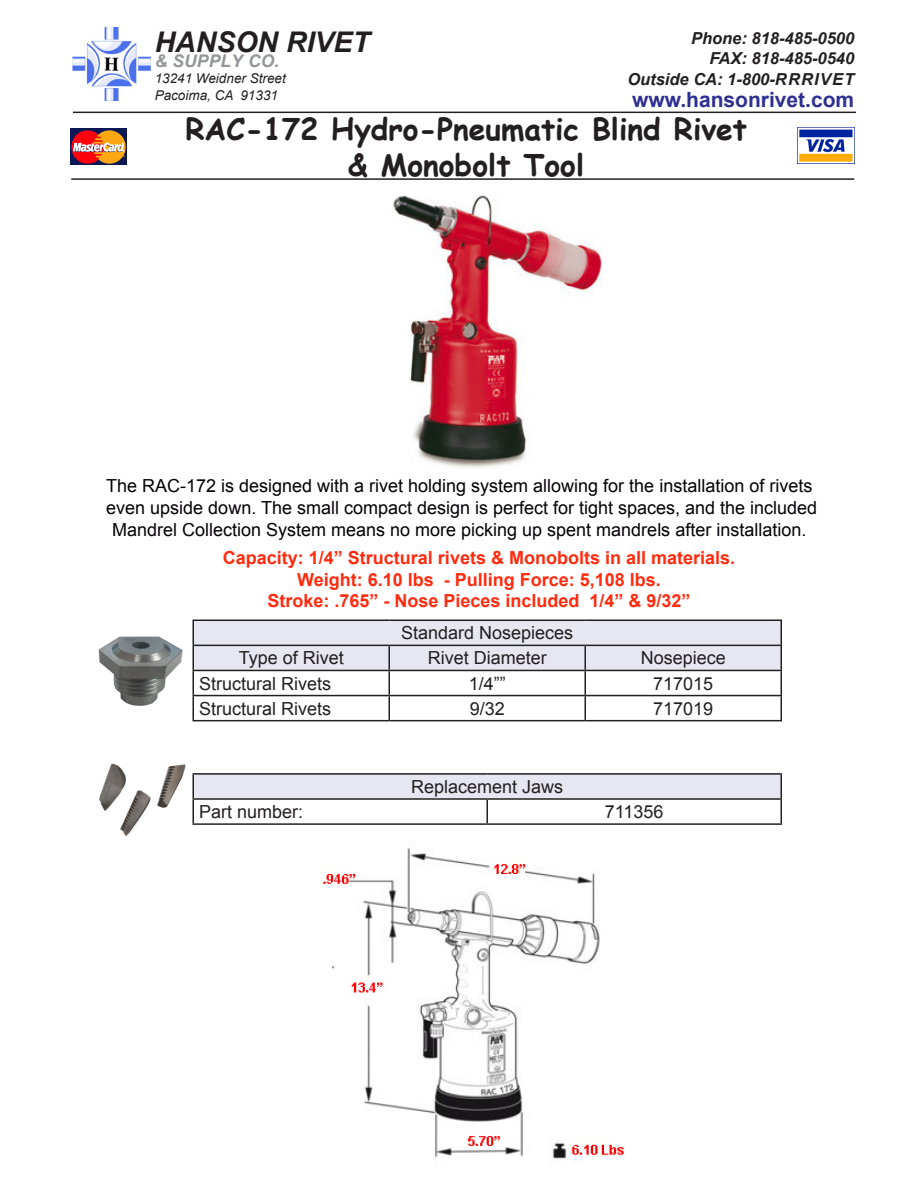
<style>
.page{position:relative;width:918px;height:1188px;background:#fff}
.page>*{position:absolute;margin:0;border:0;box-sizing:border-box;transform-origin:0 0}
.t1{font:700 30px "Comic Sans MS";color:#231f20}
.t2{font:italic 700 28.5px "Arial";color:#231f20}
.t3{font:700 21px "Arial";color:#2e3092}
.t4{font:18px "Arial";color:#040207}
.t5{font:18px "Arial";color:#231f20}
.t6{font:700 18px "Arial";color:#ff2b0f}
.t7{font:italic 700 17.4px "Arial";letter-spacing:.01em;color:#939598}
.t8{font:italic 700 16.5px "Arial";color:#231f20}
.t9{font:italic 13.5px "Arial";color:#231f20}
</style>
<div class="page">
<hr style="left:73px;top:112px;width:783px;height:1px;background:#231f20">
<hr style="left:71px;top:178px;width:783px;height:2px;background:#231f20">
<img style="left:70px;top:129px;width:57px;height:36px">
<img style="left:797px;top:128px;width:58px;height:36px">
<img style="left:72px;top:27px;width:79px;height:74px">
<hr style="left:192px;top:620px;width:197px;height:1px;background:#231f20">
<hr style="left:192px;top:621px;width:2px;height:24px;background:#231f20">
<hr style="left:192px;top:645px;width:197px;height:1px;background:#231f20">
<hr style="left:192px;top:646px;width:2px;height:24px;background:#231f20">
<hr style="left:192px;top:670px;width:197px;height:1px;background:#231f20">
<hr style="left:192px;top:671px;width:2px;height:24px;background:#231f20">
<hr style="left:192px;top:695px;width:197px;height:1px;background:#231f20">
<hr style="left:192px;top:696px;width:2px;height:24px;background:#231f20">
<svg style="left:193px;top:620px;width:589px;height:100px"></svg>
<hr style="left:192px;top:720px;width:197px;height:1px;background:#231f20">
<hr style="left:389px;top:720px;width:196px;height:1px;background:#231f20">
<hr style="left:585px;top:720px;width:197px;height:1px;background:#231f20">
<img style="left:98px;top:636px;width:85px;height:70px">
<div style="left:193px;top:774px;width:588px;height:25px;background:#e7e7f2"></div>
<hr style="left:192px;top:773px;width:295px;height:2px;background:#231f20">
<hr style="left:192px;top:775px;width:2px;height:23px;background:#231f20">
<hr style="left:487px;top:773px;width:295px;height:2px;background:#231f20">
<hr style="left:780px;top:775px;width:2px;height:23px;background:#231f20">
<hr style="left:192px;top:798px;width:295px;height:2px;background:#231f20">
<hr style="left:192px;top:800px;width:2px;height:23px;background:#231f20">
<hr style="left:487px;top:798px;width:295px;height:2px;background:#231f20">
<hr style="left:486px;top:800px;width:2px;height:23px;background:#231f20">
<hr style="left:780px;top:800px;width:2px;height:23px;background:#231f20">
<hr style="left:192px;top:823px;width:295px;height:2px;background:#231f20">
<hr style="left:487px;top:823px;width:295px;height:2px;background:#231f20">
<img style="left:99px;top:764px;width:87px;height:72px">
<img style="left:393px;top:195px;width:210px;height:273px">
<img style="left:323px;top:847px;width:301px;height:314px">
<p class="t2" style="left:155px;top:23px;width:217px">HANSON RIVET</p>
<p class="t7" style="left:155px;top:50px;width:126px">&amp; SUPPLY CO.</p>
<p class="t9" style="left:155px;top:70px;width:133px">13241 Weidner Street</p>
<p class="t9" style="left:155px;top:86px;width:125px">Pacoima, CA 91331</p>
<p class="t8" style="left:691px;top:27px;width:165px">Phone: 818-485-0500</p>
<p class="t8" style="left:709px;top:47px;width:146px">FAX: 818-485-0540</p>
<p class="t8" style="left:627px;top:69px;width:228px">Outside CA: 1-800-RRRIVET</p>
<p class="t3" style="left:632px;top:86px;width:224px">www.hansonrivet.com</p>
<p class="t1" style="left:185px;top:107px;width:563px">RAC-172 Hydro-Pneumatic Blind Rivet</p>
<p class="t1" style="left:348px;top:143px;width:237px">&amp; Monobolt Tool</p>
<p class="t4" style="left:106px;top:474px;width:708px">The RAC-172 is designed with a rivet holding system allowing for the installation of rivets</p>
<p class="t4" style="left:106px;top:496px;width:713px">even upside down. The small compact design is perfect for tight spaces, and the included</p>
<p class="t4" style="left:112px;top:518px;width:696px">Mandrel Collection System means no more picking up spent mandrels after installation.</p>
<p class="t6" style="left:223px;top:546px;width:514px">Capacity: 1/4” Structural rivets &amp; Monobolts in all materials.</p>
<p class="t6" style="left:297px;top:567px;width:365px">Weight: 6.10 lbs - Pulling Force: 5,108 lbs.</p>
<p class="t6" style="left:267px;top:589px;width:425px">Stroke: .765” - Nose Pieces included 1/4” &amp; 9/32”</p>
<p class="t5" style="left:401px;top:621px;width:174px">Standard Nosepieces</p>
<p class="t5" style="left:239px;top:646px;width:107px">Type of Rivet</p>
<p class="t5" style="left:428px;top:646px;width:121px">Rivet Diameter</p>
<p class="t5" style="left:641px;top:646px;width:87px">Nosepiece</p>
<p class="t5" style="left:199px;top:671px;width:134px">Structural Rivets</p>
<p class="t5" style="left:469px;top:671px;width:39px">1/4””</p>
<p class="t5" style="left:653px;top:671px;width:62px">717015</p>
<p class="t5" style="left:199px;top:697px;width:134px">Structural Rivets</p>
<p class="t5" style="left:470px;top:697px;width:37px">9/32</p>
<p class="t5" style="left:653px;top:697px;width:62px">717019</p>
<p class="t5" style="left:411px;top:775px;width:154px">Replacement Jaws</p>
<p class="t5" style="left:199px;top:800px;width:106px">Part number:</p>
<p class="t5" style="left:605px;top:800px;width:60px">711356</p>
</div>
